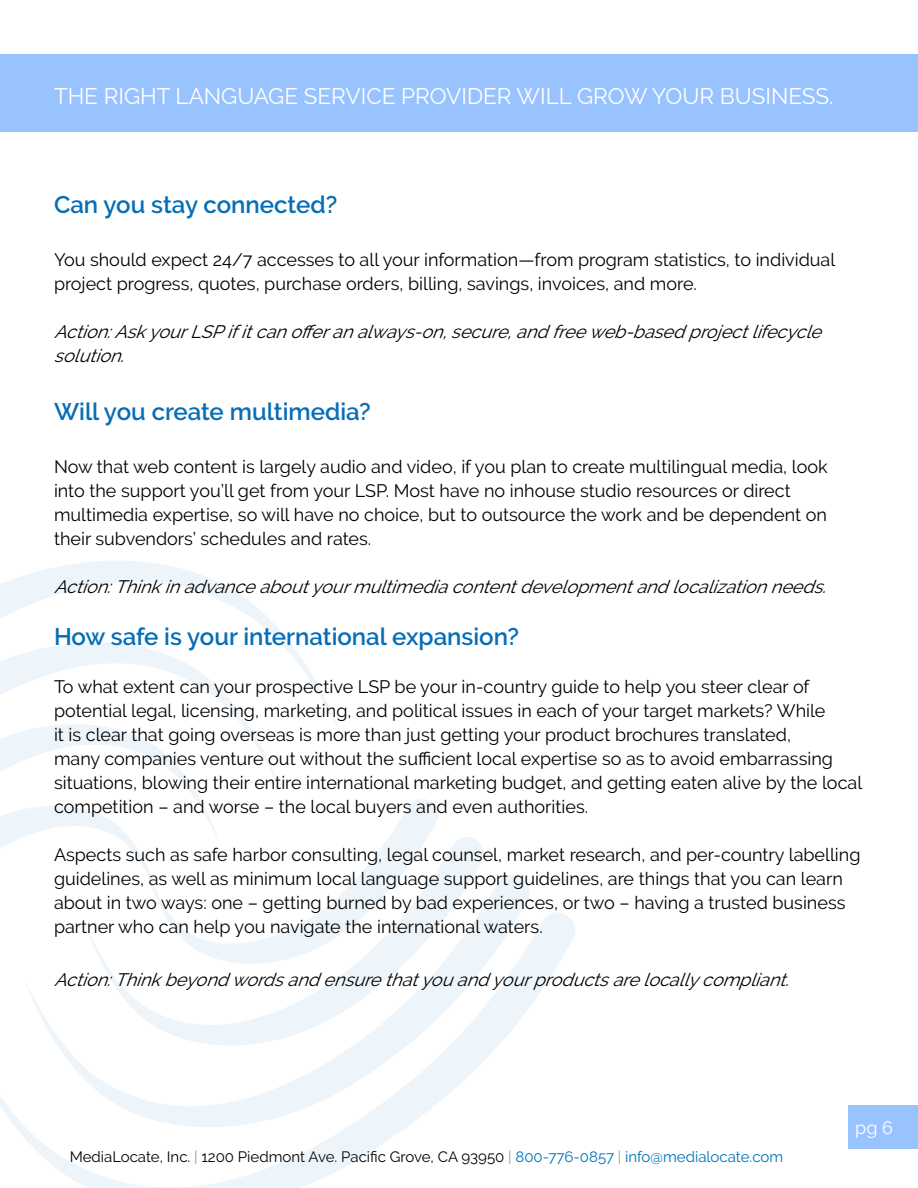
<style>
.page{position:relative;width:918px;height:1188px;background:#fff}
.page>*{position:absolute;margin:0;border:0;box-sizing:border-box;transform-origin:0 0}
.t1{font:600 24px "Raleway";color:#056eb7}
.t2{font:22.5px "Raleway";color:#fff}
.t3{font:18px/24px "Raleway";color:#000}
.t4{font:italic 18px/24px "Raleway";color:#000}
.t5{font:18px "Raleway";color:#fff}
.t6{font:15px "Raleway";color:#000}
.s1{color:#a2958b}
.s2{color:#0073bb}
</style>
<div class="page">
<div style="left:0;top:54px;width:918px;height:77px;background:#99c3fe"></div>
<div style="left:848px;top:1105px;width:70px;height:43px;background:#99c3fe"></div>
<svg style="left:0;top:561px;width:339px;height:169px"></svg>
<svg style="left:0;top:629px;width:281px;height:156px"></svg>
<svg style="left:0;top:714px;width:220px;height:82px"></svg>
<svg style="left:0;top:806px;width:126px;height:42px"></svg>
<svg style="left:0;top:912px;width:575px;height:276px"></svg>
<svg style="left:25px;top:875px;width:506px;height:265px"></svg>
<svg style="left:86px;top:834px;width:400px;height:222px"></svg>
<svg style="left:146px;top:796px;width:294px;height:175px"></svg>
<p class="t2" style="left:54px;top:83px;width:781px">THE RIGHT LANGUAGE SERVICE PROVIDER WILL GROW YOUR BUSINESS.</p>
<h1 class="t1" style="left:54px;top:191px;width:285px">Can you stay connected?</h1>
<p class="t3" style="left:54px;top:248px;width:783px">You should expect 24/7 accesses to all your information—from program statistics, to individual project progress, quotes, purchase orders, billing, savings, invoices, and more.</p>
<p class="t4" style="left:54px;top:320px;width:776px">Action:AskyourLSPifitcanofferanalways-on,secure,andfreeweb-basedprojectlifecycle solution.</p>
<h1 class="t1" style="left:54px;top:398px;width:318px">Will you create multimedia?</h1>
<p class="t3" style="left:54px;top:454px;width:775px">Now that web content is largely audio and video, if you plan to create multilingual media, look into the support you’ll get from your LSP. Most have no inhouse studio resources or direct multimedia expertise, so will have no choice, but to outsource the work and be dependent on their subvendors’ schedules and rates.</p>
<p class="t4" style="left:54px;top:574px;width:781px">Action:Thinkinadvanceaboutyourmultimediacontentdevelopmentandlocalizationneeds.</p>
<h1 class="t1" style="left:54px;top:623px;width:467px">How safe is your international expansion?</h1>
<p class="t3" style="left:54px;top:675px;width:810px">To what extent can your prospective LSP be your in-country guide to help you steer clear of potential legal, licensing, marketing, and political issues in each of your target markets? While<br>it is clear that going overseas is more than just getting your product brochures translated,<br>many companies venture out without the sufficient local expertise so as to avoid embarrassing situations, blowing their entire international marketing budget, and getting eaten alive by the local competition – and worse – the local buyers and even authorities.</p>
<p class="t3" style="left:54px;top:843px;width:808px">Aspects such as safe harbor consulting, legal counsel, market research, and per-country labelling guidelines, as well as minimum local language support guidelines, are things that you can learn about in two ways: one – getting burned by bad experiences, or two – having a trusted business partner who can help you navigate the international waters.</p>
<p class="t4" style="left:54px;top:968px;width:744px">Action:Thinkbeyondwordsandensurethatyouandyourproductsarelocallycompliant.</p>
<p class="t6" style="left:70px;top:1149px;width:715px">MediaLocate, Inc. <span class="s1">|</span> 1200 Piedmont Ave. Pacific Grove, CA 93950 <span class="s1">|</span> <span class="s2">800-776-0857</span> <span class="s1">|</span> <span class="s2">info@medialocate.com</span></p>
<p class="t5" style="left:855px;top:1117px;width:39px">pg 6</p>
</div>
